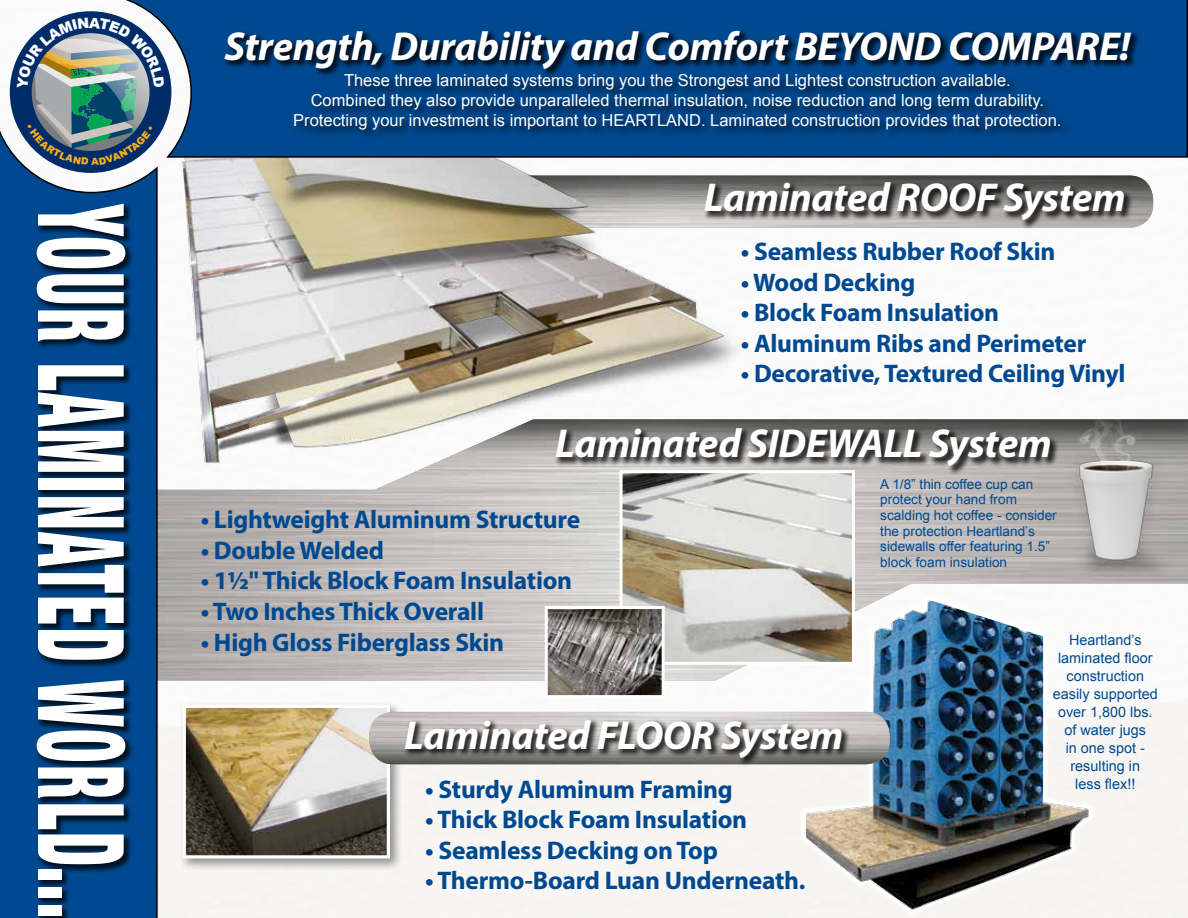
<style>
.page{position:relative;width:1188px;height:918px;background:#fff}
.page>*{position:absolute;margin:0;border:0;box-sizing:border-box;transform-origin:0 0}
.t1{font:900 condensed 120px "Helvetica Neue";letter-spacing:.04em;color:#fff;scale:.5 1}
.t2{font:italic 700 40.5px "Myriad Pro";letter-spacing:-.01em;color:#fff}
.t3{font:700 25.5px "Myriad Pro";letter-spacing:-.01em;color:#004990}
.t4{font:16.5px/19.8px "Arial";color:#fff;text-align:center}
.t5{font:14.4px/18px "Arial";color:#004990;text-align:center}
.t6{font:13.65px/15.6px "Arial";color:#004990}
</style>
<div class="page">
<img style="left:158px;top:419px;width:1030px;height:262px">
<img style="left:624px;top:476px;width:227px;height:185px">
<div style="left:620px;top:470px;width:235px;height:195px;border:3px solid #fff"></div>
<img style="left:747px;top:176px;width:406px;height:52px">
<svg style="left:0;top:91px;width:158px;height:827px;background:#0b4f90"></svg>
<img style="left:171px;top:158px;width:576px;height:322px">
<div style="left:179px;top:701px;width:223px;height:170px;background:#000;opacity:.41"></div>
<img style="left:187px;top:709px;width:199px;height:146px">
<div style="left:183px;top:705px;width:207px;height:154px;border:3px solid #fff"></div>
<div style="left:126px;top:0;width:1062px;height:158px;background:#004990"></div>
<div style="left:292px;top:72px;width:780px;height:69px;background:#000;opacity:.75"></div>
<div style="left:35px;top:202px;width:100px;height:716px;background:#000;opacity:.75"></div>
<div style="left:223px;top:29px;width:918px;height:50px;background:#000;opacity:.75"></div>
<div style="left:703px;top:181px;width:430px;height:49px;background:#000;opacity:.75"></div>
<svg style="left:800px;top:594px;width:295px;height:322px;fill:#f6f5f3"></svg>
<img style="left:806px;top:594px;width:284px;height:317px">
<div style="left:554px;top:427px;width:505px;height:49px;background:#000;opacity:.75"></div>
<img style="left:1066px;top:419px;width:106px;height:157px">
<img style="left:549px;top:610px;width:112px;height:84px">
<div style="left:545px;top:606px;width:120px;height:92px;border:3px solid #fff"></div>
<img style="left:369px;top:712px;width:521px;height:52px">
<div style="left:403px;top:718px;width:448px;height:50px;background:#000;opacity:.75"></div>
<svg style="left:10px;top:11px;width:161px;height:162px"></svg>
<h1 class="t1" style="left:179px;top:204px;width:1429px;rotate:90deg">YOUR LAMINATED WORLD...</h1>
<h2 class="t2" style="left:224px;top:20px;width:908px">Strength, Durability and Comfort BEYOND COMPARE!</h2>
<p class="t4" style="left:293px;top:71px;width:770px">These three laminated systems bring you the Strongest and Lightest construction available.<br>Combined they also provide unparalleled thermal insulation, noise reduction and long term durability.<br>Protecting your investment is important to HEARTLAND. Laminated construction provides that protection.</p>
<h2 class="t2" style="left:704px;top:171px;width:423px">Laminated ROOF System</h2>
<p class="t3" style="left:741px;top:235px;width:316px">• Seamless Rubber Roof Skin</p>
<p class="t3" style="left:741px;top:265px;width:176px">• Wood Decking</p>
<p class="t3" style="left:741px;top:296px;width:260px">• Block Foam Insulation</p>
<p class="t3" style="left:741px;top:327px;width:347px">• Aluminum Ribs and Perimeter</p>
<p class="t3" style="left:741px;top:357px;width:386px">• Decorative, Textured Ceiling Vinyl</p>
<h2 class="t2" style="left:555px;top:417px;width:498px">Laminated SIDEWALL System</h2>
<p class="t6" style="left:880px;top:476px;width:178px">A 1/8” thin coffee cup can protect your hand from scalding hot coffee - consider the protection Heartland’s sidewalls offer featuring 1.5” block foam insulation</p>
<p class="t3" style="left:201px;top:503px;width:381px">• Lightweight Aluminum Structure</p>
<p class="t3" style="left:201px;top:534px;width:185px">• Double Welded</p>
<p class="t3" style="left:201px;top:564px;width:373px">• 1½" Thick Block Foam Insulation</p>
<p class="t3" style="left:201px;top:595px;width:285px">• Two Inches Thick Overall</p>
<p class="t3" style="left:201px;top:625px;width:305px">• High Gloss Fiberglass Skin</p>
<p class="t5" style="left:1053px;top:631px;width:106px">Heartland’s laminated floor construction easily supported over 1,800 lbs. of water jugs<br>in one spot - resulting in<br>less flex!!</p>
<h2 class="t2" style="left:404px;top:709px;width:441px">Laminated FLOOR System</h2>
<p class="t3" style="left:425px;top:772px;width:309px">• Sturdy Aluminum Framing</p>
<p class="t3" style="left:425px;top:803px;width:323px">• Thick Block Foam Insulation</p>
<p class="t3" style="left:425px;top:834px;width:294px">• Seamless Decking on Top</p>
<p class="t3" style="left:425px;top:864px;width:382px">• Thermo-Board Luan Underneath.</p>
</div>
